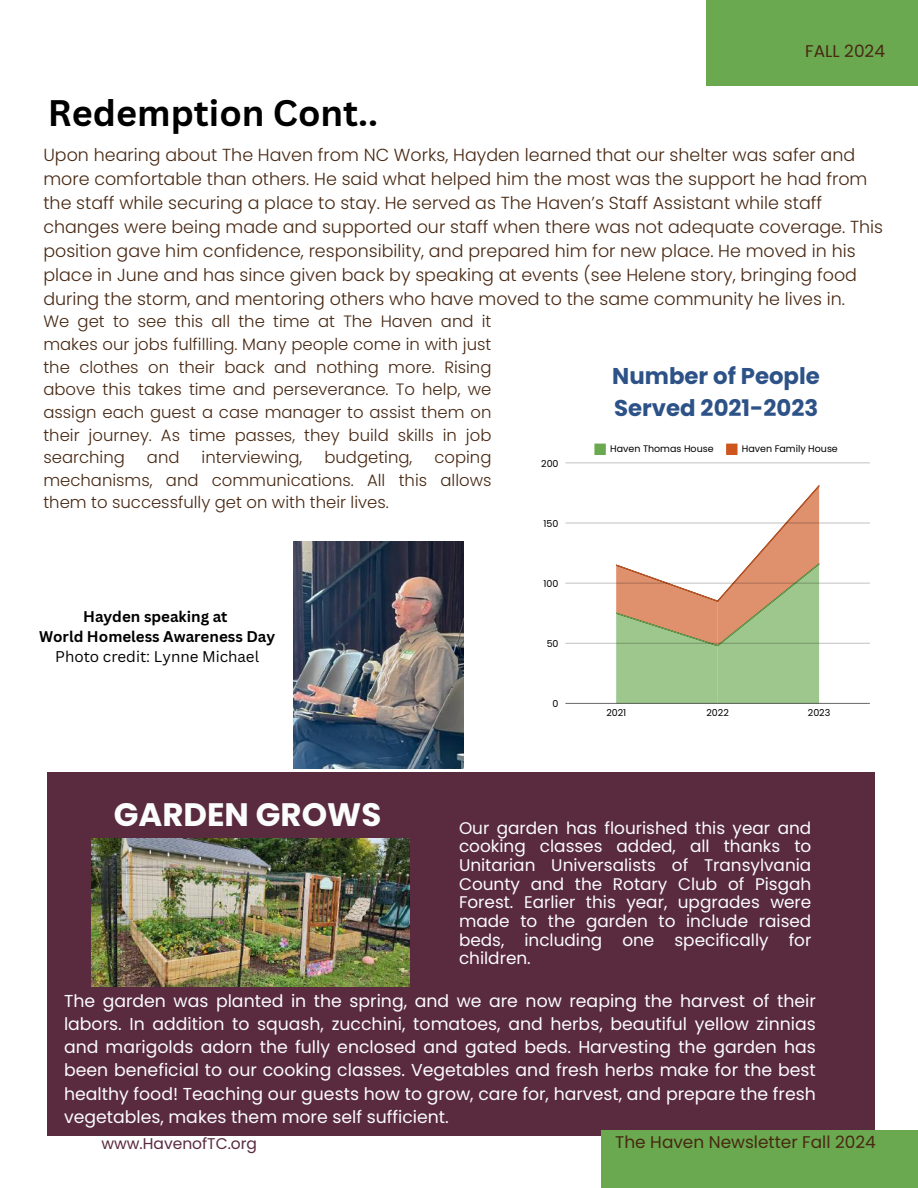
<style>
.page{position:relative;width:918px;height:1188px;background:#fff}
.page>*{position:absolute;margin:0;border:0;box-sizing:border-box;transform-origin:0 0}
.t1{font:700 36px "Canva Sans";color:#000}
.t2{font:700 32.4px "Poppins";color:#fbfcfc}
.t3{font:700 22.8px/31.5px "Poppins";color:#2d5287}
.t4{font:300 17.4px/24px "Poppins";color:#472813}
.t5{font:17.25px/23.2px "Poppins";color:#fbfcfc;text-align:justify}
.t6{font:16.95px/18.6px "Poppins";color:#fbfcfc;text-align:justify}
.t7{font:16.95px "Poppins";color:#472813}
.t8{font:300 16.5px/22.6px "Poppins";color:#472813;text-align:justify}
.t9{font:15.45px "Poppins";color:#5a2a3f}
.t10{font:700 15.15px/20.2px "Canva Sans";color:#000;text-align:center}
.t11{font:15.15px "Canva Sans";color:#000}
.t12{font:9.45px "Poppins";color:#000}
</style>
<div class="page">
<div style="left:48px;top:772px;width:827px;height:364px;background:#5a2a3f"></div>
<div style="left:707px;top:0;width:211px;height:86px;background:#6aa94f"></div>
<div style="left:601px;top:1130px;width:317px;height:58px;background:#6aa94f"></div>
<img style="left:92px;top:839px;width:317px;height:147px">
<svg style="left:594px;top:444px;width:12px;height:11px"></svg>
<svg style="left:726px;top:444px;width:12px;height:11px"></svg>
<svg style="left:616px;top:486px;width:203px;height:217px"></svg>
<hr style="left:565px;top:703px;width:305px;height:1px;background:#000;opacity:.6">
<hr style="left:565px;top:643px;width:305px;height:1px;background:#000;opacity:.25">
<hr style="left:565px;top:583px;width:305px;height:1px;background:#000;opacity:.25">
<hr style="left:565px;top:523px;width:305px;height:1px;background:#000;opacity:.25">
<hr style="left:565px;top:463px;width:305px;height:1px;background:#e8e8e8">
<img style="left:293px;top:541px;width:170px;height:227px">
<h1 class="t1" style="left:48px;top:88px;width:332px">Redemption Cont..</h1>
<p class="t7" style="left:805px;top:39px;width:81px">FALL 2024</p>
<p class="t4" style="left:43px;top:143px;width:841px">Upon hearing about The Haven from NC Works, Hayden learned that our shelter was safer and more comfortable than others. He said what helped him the most was the support he had from the staff while securing a place to stay. He served as The Haven’s Staff Assistant while staff changes were being made and supported our staff when there was not adequate coverage. This position gave him confidence, responsibility, and prepared him for new place. He moved in his place in June and has since given back by speaking at events (see Helene story, bringing food during the storm, and mentoring others who have moved to the same community he lives in.</p>
<p class="t8" style="left:43px;top:310px;width:450px">We get to see this all the time at The Haven and it makes our jobs fulfilling. Many people come in with just the clothes on their back and nothing more. Rising above this takes time and perseverance. To help, we assign each guest a case manager to assist them on their journey. As time passes, they build skills in job searching</p>
<p class="t8" style="left:43px;top:446px;width:450px;text-indent:391px">coping mechanisms, and communications. All this allows them to successfully get on with their lives.</p>
<p class="t8" style="left:147px;top:446px;width:34px">and</p>
<p class="t8" style="left:202px;top:446px;width:102px">interviewing,</p>
<p class="t8" style="left:324px;top:446px;width:89px">budgeting,</p>
<p class="t10" style="left:39px;top:606px;width:238px">Hayden speaking at<br>World Homeless Awareness Day</p>
<p class="t11" style="left:55px;top:646px;width:205px">Photo credit: Lynne Michael</p>
<p class="t12" style="left:541px;top:457px;width:19px">200</p>
<p class="t12" style="left:544px;top:517px;width:16px">150</p>
<p class="t12" style="left:544px;top:577px;width:16px">100</p>
<p class="t12" style="left:547px;top:637px;width:13px">50</p>
<p class="t12" style="left:552px;top:697px;width:7px">0</p>
<h3 class="t3" style="left:612px;top:360px;width:209px">Number of People<br>Served 2021-2023</h3>
<p class="t12" style="left:610px;top:442px;width:105px">Haven Thomas House</p>
<p class="t12" style="left:742px;top:442px;width:98px">Haven Family House</p>
<p class="t12" style="left:606px;top:706px;width:21px">2021</p>
<p class="t12" style="left:706px;top:706px;width:24px">2022</p>
<p class="t12" style="left:808px;top:706px;width:24px">2023</p>
<h2 class="t2" style="left:114px;top:792px;width:269px">GARDEN GROWS</h2>
<p class="t6" style="left:459px;top:819px;width:354px">Our garden has flourished this year and cooking classes added, all thanks to Unitarian Universalists of Transylvania County and the Rotary Club of Pisgah Forest. Earlier this year, upgrades were made to the garden to include raised beds, including one specifically for children.</p>
<p class="t5" style="left:64px;top:989px;width:753px">The garden was planted in the spring, and we are now reaping the harvest of their labors. In addition to squash, zucchini, tomatoes, and herbs, beautiful yellow zinnias and marigolds adorn the fully enclosed and gated beds. Harvesting the garden has been beneficial to our cooking classes. Vegetables and fresh herbs make for the best healthy food! Teaching our guests how to grow, care for, harvest, and prepare the fresh vegetables, makes them more self sufficient.</p>
<p class="t9" style="left:101px;top:1132px;width:157px">www.HavenofTC.org</p>
<p class="t7" style="left:615px;top:1131px;width:262px">The Haven Newsletter Fall 2024</p>
</div>
